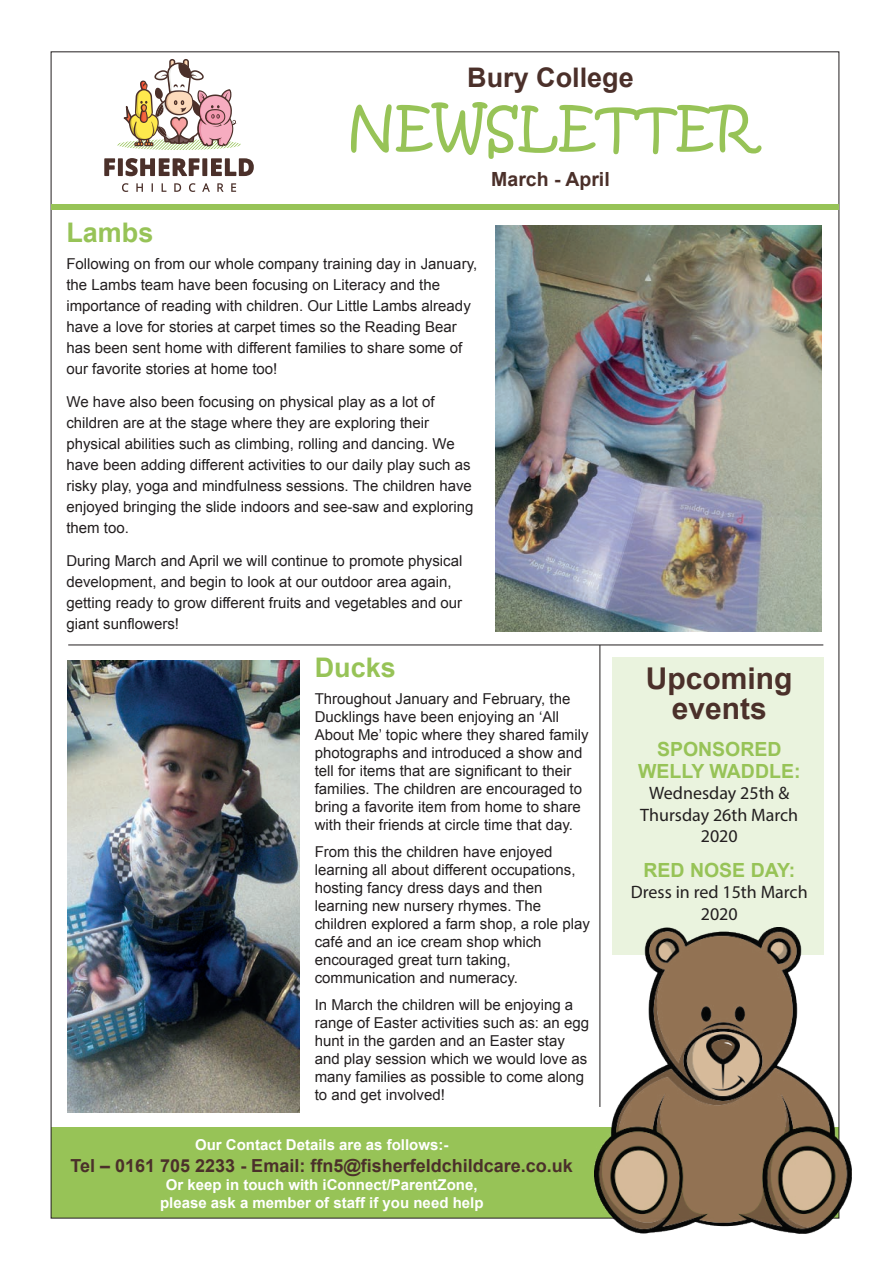
<style>
.page{position:relative;width:893px;height:1263px;background:#fff}
.page>*{position:absolute;margin:0;border:0;box-sizing:border-box;transform-origin:0 0}
.t1{font:54px "Kristen ITC";color:#97c357}
.t2{font:700 30px/30px "Arial";color:#4b302a;text-align:center}
.t3{font:700 27px "Arial";color:#4b302a}
.t4{font:700 27px "Arial";color:#97c357}
.t5{font:700 19.5px/21.6px "Arial";color:#97c357;text-align:center}
.t6{font:700 19.5px "Arial";color:#4b302a}
.t7{font:18px/21.6px "Myriad Pro";color:#231f20;text-align:center}
.t8{font:700 18px "Arial";color:#4b302a}
.t9{font:15px/18px "Arial";color:#231f20}
.t10{font:700 15px/18px "Arial";color:#fff;text-align:center}
</style>
<div class="page">
<div style="left:51px;top:1127px;width:788px;height:91px;background:#97c357"></div>
<div style="left:612px;top:658px;width:211px;height:297px;background:#eaf3de"></div>
<div style="left:51px;top:204px;width:788px;height:5px;background:#97c357"></div>
<svg style="left:104px;top:158px;width:11px;height:18px"></svg>
<div style="left:118px;top:158px;width:5px;height:18px;background:#4b302a"></div>
<svg style="left:126px;top:158px;width:74px;height:18px"></svg>
<div style="left:202px;top:158px;width:5px;height:18px;background:#4b302a"></div>
<svg style="left:211px;top:158px;width:43px;height:18px"></svg>
<svg style="left:122px;top:183px;width:6px;height:9px"></svg>
<svg style="left:136px;top:183px;width:7px;height:9px"></svg>
<svg style="left:162px;top:183px;width:4px;height:9px"></svg>
<svg style="left:174px;top:183px;width:7px;height:9px"></svg>
<svg style="left:189px;top:183px;width:6px;height:9px"></svg>
<svg style="left:202px;top:183px;width:8px;height:9px"></svg>
<svg style="left:217px;top:183px;width:6px;height:9px"></svg>
<svg style="left:231px;top:183px;width:5px;height:9px"></svg>
<svg style="left:117px;top:59px;width:124px;height:91px"></svg>
<hr style="left:68px;top:644px;width:755px;height:1px;background:#231f20">
<hr style="left:599px;top:645px;width:1px;height:462px;background:#231f20">
<img style="left:595px;top:928px;width:256px;height:305px">
<img style="left:67px;top:661px;width:233px;height:452px">
<img style="left:495px;top:226px;width:326px;height:405px">
<h3 class="t3" style="left:467px;top:60px;width:168px">Bury College</h3>
<h1 class="t1" style="left:347px;top:92px;width:408px">NEWSLETTER</h1>
<h3 class="t6" style="left:491px;top:166px;width:120px">March - April</h3>
<h3 class="t4" style="left:66px;top:215px;width:89px">Lambs</h3>
<p class="t9" style="left:66px;top:254px;width:412px;line-height:21px">Following on from our whole company training day in January, the Lambs team have been focusing on Literacy and the importance of reading with children. Our Little Lambs already have a love for stories at carpet times so the Reading Bear has been sent home with different families to share some of our favorite stories at home too!</p>
<p class="t9" style="left:66px;top:392px;width:408px;line-height:21px">We have also been focusing on physical play as a lot of children are at the stage where they are exploring their physical abilities such as climbing, rolling and dancing. We have been adding different activities to our daily play such as risky play, yoga and mindfulness sessions. The children have enjoyed bringing the slide indoors and see-saw and exploring them too.</p>
<p class="t9" style="left:66px;top:551px;width:397px;line-height:21px">During March and April we will continue to promote physical development, and begin to look at our outdoor area again, getting ready to grow different fruits and vegetables and our giant sunflowers!</p>
<h3 class="t4" style="left:315px;top:650px;width:83px">Ducks</h3>
<p class="t9" style="left:315px;top:690px;width:275px">Throughout January and February, the Ducklings have been enjoying an ‘All About Me’ topic where they shared family photographs and introduced a show and tell for items that are significant to their families. The children are encouraged to bring a favorite item from home to share with their friends at circle time that day.</p>
<p class="t9" style="left:315px;top:843px;width:277px">From this the children have enjoyed learning all about different occupations, hosting fancy dress days and then learning new nursery rhymes. The children explored a farm shop, a role play café and an ice cream shop which encouraged great turn taking, communication and numeracy.</p>
<p class="t9" style="left:315px;top:996px;width:276px">In March the children will be enjoying a range of Easter activities such as: an egg hunt in the garden and an Easter stay and play session which we would love as many families as possible to come along to and get involved!</p>
<p class="t10" style="left:195px;top:1136px;width:255px">Our Contact Details are as follows:-</p>
<p class="t8" style="left:71px;top:1153px;width:504px">Tel – 0161 705 2233 - Email: ffn5@fisherfeldchildcare.co.uk</p>
<p class="t10" style="left:160px;top:1176px;width:325px">Or keep in touch with iConnect/ParentZone, please ask a member of staff if you need help</p>
<h2 class="t2" style="left:646px;top:664px;width:148px">Upcoming events</h2>
<h3 class="t5" style="left:638px;top:739px;width:164px">SPONSORED<br>WELLY WADDLE:</h3>
<p class="t7" style="left:640px;top:782px;width:159px">Wednesday 25th &amp;<br>Thursday 26th March<br>2020</p>
<h3 class="t5" style="left:643px;top:860px;width:153px">RED NOSE DAY:</h3>
<p class="t7" style="left:631px;top:881px;width:178px">Dress in red 15th March<br>2020</p>
</div>
